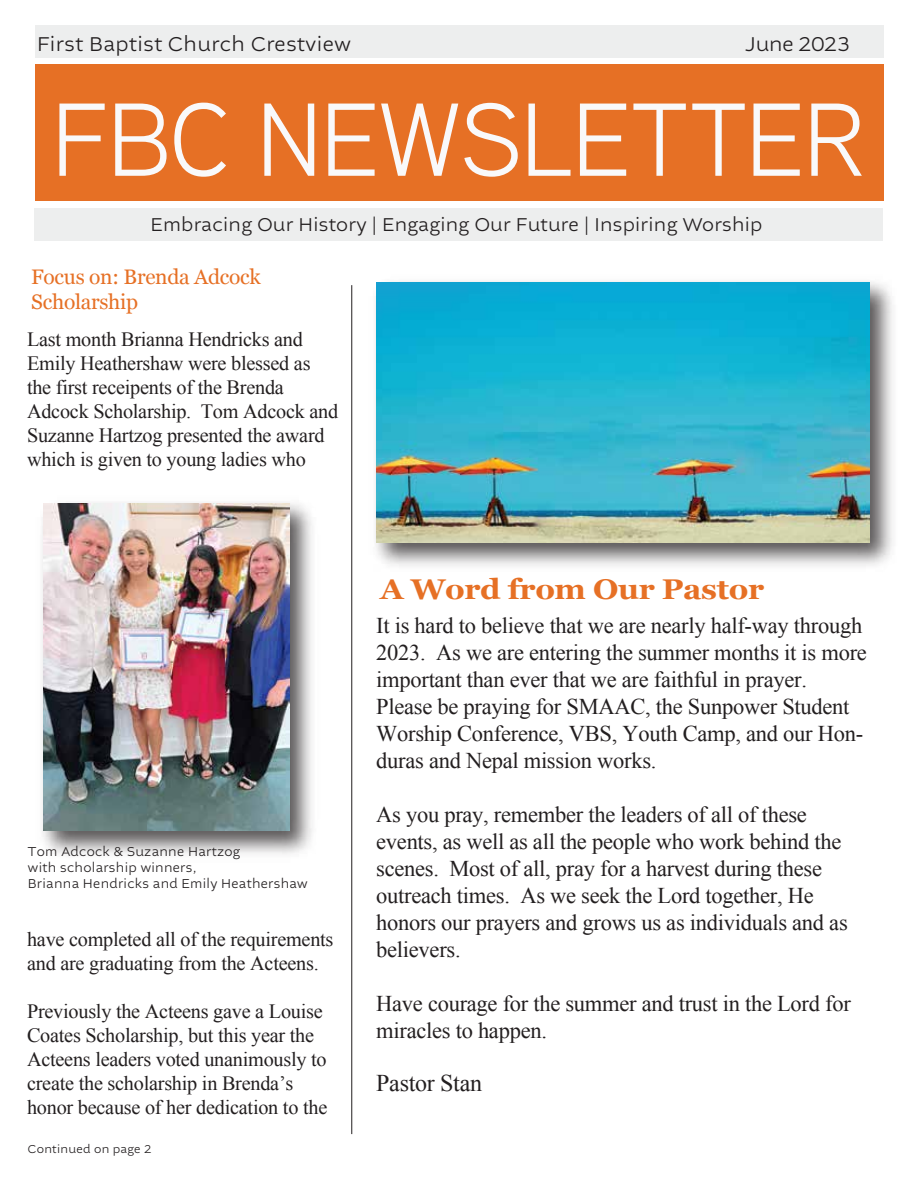
<style>
.page{position:relative;width:918px;height:1188px;background:#fff}
.page>*{position:absolute;margin:0;border:0;box-sizing:border-box;transform-origin:0 0}
.t1{font:103.5px "Aaux Next";letter-spacing:-.01em;color:#f9f9fa}
.t2{font:700 28.5px "Georgia";letter-spacing:-.01em;color:#e67025;scale:1.09 1}
.t3{font:24px "Times New Roman";letter-spacing:-.01em;color:#231f20}
.t4{font:22.5px/27px "Times New Roman";letter-spacing:-.01em;color:#231f20}
.t5{font:21px/25.2px "Georgia";letter-spacing:-.015em;color:#e67025}
.t6{font:300 21px "Altivo";letter-spacing:.025em;color:#231f20}
.t7{font:300 21px "Altivo";letter-spacing:-.005em;color:#231f20}
.t8{font:20.25px/24px "Times New Roman";letter-spacing:-.01em;color:#231f20}
.t9{font:300 19.5px "Altivo";letter-spacing:.015em;color:#231f20}
.t10{font:300 13.5px/16.2px "Altivo";letter-spacing:.025em;color:#231f20}
.t11{font:300 12px "Altivo";letter-spacing:.025em;color:#231f20}
</style>
<div class="page">
<div style="left:35px;top:25px;width:848px;height:32px;background:#edeeee"></div>
<div style="left:35px;top:208px;width:848px;height:33px;background:#edeeee"></div>
<hr style="left:352px;top:285px;width:1px;height:849px;background:#231f20">
<img style="left:42px;top:503px;width:270px;height:351px">
<img style="left:44px;top:503px;width:245px;height:328px">
<img style="left:375px;top:281px;width:518px;height:285px">
<img style="left:376px;top:282px;width:494px;height:261px">
<div style="left:35px;top:64px;width:848px;height:137px;background:#e67025"></div>
<p class="t6" style="left:37px;top:31px;width:315px">First Baptist Church Crestview</p>
<p class="t7" style="left:745px;top:31px;width:106px">June 2023</p>
<h1 class="t1" style="left:52px;top:70px;width:816px">FBC NEWSLETTER</h1>
<p class="t9" style="left:151px;top:212px;width:613px">Embracing Our History | Engaging Our Future | Inspiring Worship</p>
<p class="t5" style="left:31px;top:263px;width:231px">Focus on: Brenda Adcock<br>Scholarship</p>
<p class="t8" style="left:27px;top:327px;width:313px">Last month Brianna Hendricks and Emily Heathershaw were blessed as the first receipents of the Brenda Adcock Scholarship. Tom Adcock and Suzanne Hartzog presented the award which is given to young ladies who</p>
<p class="t10" style="left:28px;top:843px;width:281px">Tom Adcock &amp; Suzanne Hartzog<br>with scholarship winners,<br>Brianna Hendricks and Emily Heathershaw</p>
<p class="t8" style="left:27px;top:927px;width:308px">have completed all of the requirements and are graduating from the Acteens.</p>
<p class="t8" style="left:27px;top:999px;width:302px">Previously the Acteens gave a Louise Coates Scholarship, but this year the Acteens leaders voted unanimously to create the scholarship in Brenda’s honor because of her dedication to the</p>
<p class="t11" style="left:28px;top:1142px;width:125px">Continued on page 2</p>
<p class="t2" style="left:380px;top:568px;width:354px">A Word from Our Pastor</p>
<p class="t4" style="left:376px;top:612px;width:492px">It is hard to believe that we are nearly half-way through 2023. As we are entering the summer months it is more important than ever that we are faithful in prayer.<br>Please be praying for SMAAC, the Sunpower Student Worship Conference, VBS, Youth Camp, and our Hon&shy;duras and Nepal mission works.</p>
<p class="t4" style="left:376px;top:801px;width:473px">As you pray, remember the leaders of all of these events, as well as all the people who work behind the scenes. Most of all, pray for a harvest during these outreach times. As we seek the Lord together, He honors our prayers and grows us as individuals and as believers.</p>
<p class="t4" style="left:376px;top:990px;width:476px">Have courage for the summer and trust in the Lord for miracles to happen.</p>
<p class="t3" style="left:376px;top:1067px;width:107px">Pastor Stan</p>
</div>
